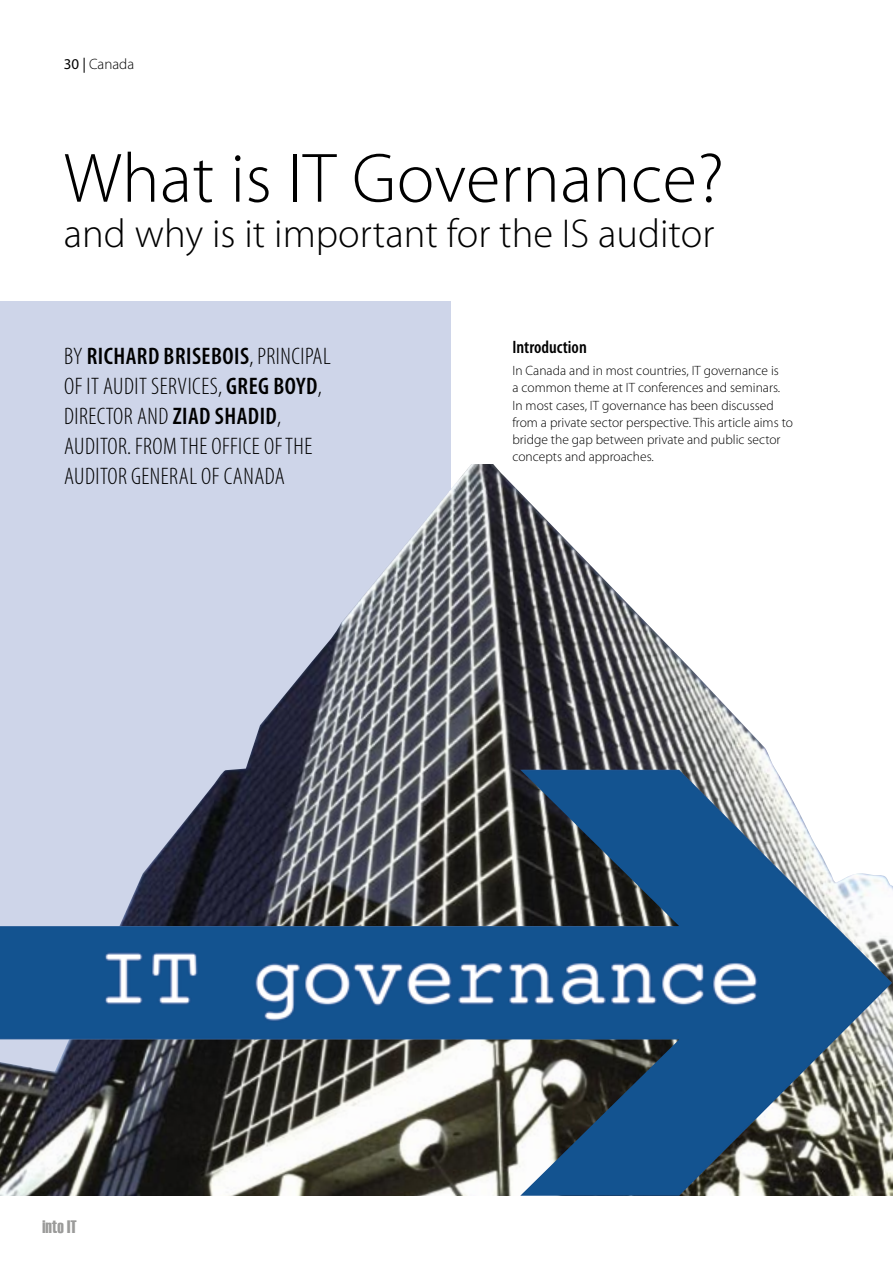
<style>
.page{position:relative;width:893px;height:1263px;background:#fff}
.page>*{position:absolute;margin:0;border:0;box-sizing:border-box;transform-origin:0 0}
.Head_1{font:300 70.5px "Myriad Pro";letter-spacing:.005em;color:#000}
.Head_1-2{font:300 40.5px "Myriad Pro";color:#000}
.Intro{font:300 condensed 24px/30px "Myriad Pro";letter-spacing:.02em;color:#000}
.Head_3_new{font:600 condensed 18px "Myriad Pro";color:#000}
.t1{font:18px "Haettenschweiler";color:#9b9b9a}
.Running_title_and_pa{font:300 15px "Myriad Pro";color:#000}
.Body_Text{font:300 13.5px/17.2px "Myriad Pro";color:#000}
.s1{font-weight:400}
.s2{font-weight:600}
</style>
<div class="page">
<div style="left:0;top:302px;width:451px;height:894px;background:#ced5e9"></div>
<img style="left:249px;top:465px;width:521px;height:292px">
<img style="left:0;top:757px;width:893px;height:439px">
<p class="Running_title_and_pa" style="left:64px;top:55px;width:72px"><span class="s1">30 |</span> Canada</p>
<p class="Head_1" style="left:64px;top:136px;width:662px">What is IT Governance?</p>
<p class="Head_1-2" style="left:64px;top:209px;width:652px">and why is it important for the IS auditor</p>
<p class="Intro" style="left:64px;top:340px;width:268px">BY <span class="s2">RICHARD BRISEBOIS</span>, PRINCI PAL<br>OF IT AUDIT SERVICES, <span class="s2">GREG BOYD</span>,<br>DI RECTOR AND <span class="s2">ZIAD SHADID</span>,<br>AUDITOR. FROM THE OFFICE</p>
<p class="Intro" style="left:64px;top:430px;width:248px;text-indent:200px">OF THE<br>AUDITOR GENERAL OF CANADA</p>
<p class="Head_3_new" style="left:512px;top:336px;width:76px">INTRODUCTION</p>
<p class="Body_Text" style="left:512px;top:362px;width:282px">In Canada and in most countries, IT governance is<br>a common theme at IT conferences and seminars.<br>In most cases, IT governance has been discussed from a private sector perspective. This article aims to bridge the gap between private and public sector concepts and approaches.</p>
<p class="t1" style="left:43px;top:1214px;width:36px">into IT</p>
</div>
